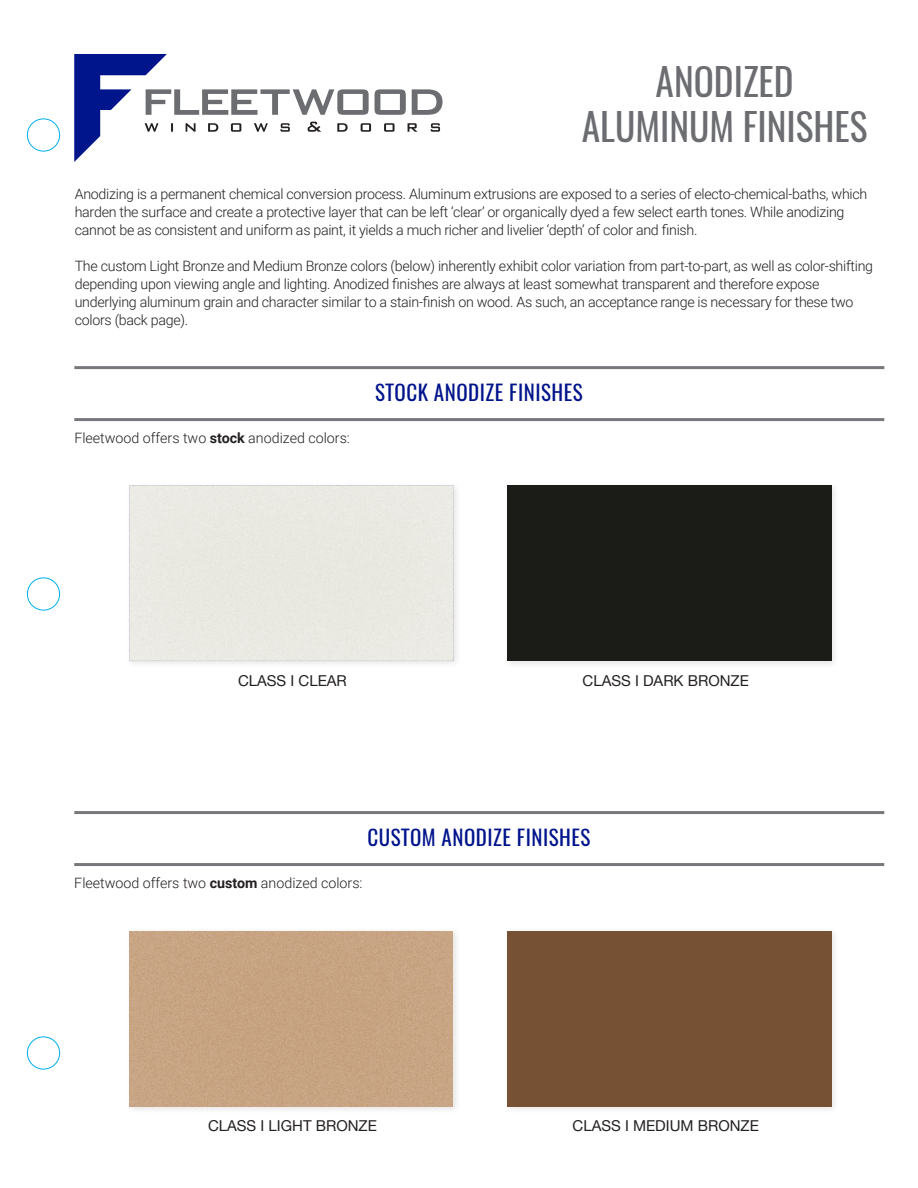
<style>
.page{position:relative;width:918px;height:1188px;background:#fff}
.page>*{position:absolute;margin:0;border:0;box-sizing:border-box;transform-origin:0 0}
.t1{font:37.5px "Oswald";color:#6c6d70}
.t2{font:21px "Oswald";letter-spacing:.025em;color:#00148b}
.t3{font:15px "Helvetica Neue";color:#231f20}
.t4{font:300 14.25px/18px "Roboto";letter-spacing:-.02em;color:#231f20}
.t5{font:300 14.25px "Roboto";color:#231f20}
.s1{font-weight:700}
</style>
<div class="page">
<svg style="left:74px;top:54px;width:369px;height:108px"></svg>
<hr style="left:74px;top:366px;width:810px;height:3px;background:#76787b">
<hr style="left:74px;top:418px;width:810px;height:3px;background:#76787b">
<hr style="left:74px;top:811px;width:810px;height:3px;background:#76787b">
<hr style="left:74px;top:863px;width:810px;height:3px;background:#76787b">
<div style="left:27px;top:578px;width:33px;height:32px;border:1px solid #00aeef;border-radius:50%"></div>
<div style="left:27px;top:1036px;width:33px;height:34px;border:1px solid #00aeef;border-radius:50%"></div>
<div style="left:27px;top:118px;width:33px;height:34px;border:1px solid #00aeef;border-radius:50%"></div>
<div style="left:128px;top:485px;width:328px;height:178px;background:#e9e9e2"></div>
<div style="left:503px;top:481px;width:337px;height:188px;background:#231f20;opacity:.11"></div>
<div style="left:507px;top:485px;width:324px;height:176px;background:#1b1b17"></div>
<div style="left:125px;top:927px;width:337px;height:188px;background:#fbfbfb"></div>
<div style="left:128px;top:931px;width:327px;height:178px;background:#c7a482"></div>
<div style="left:503px;top:927px;width:337px;height:188px;background:#231f20;opacity:.11"></div>
<div style="left:507px;top:931px;width:324px;height:175px;background:#765134"></div>
<p class="t1" style="left:656px;top:49px;width:139px">ANODIZED</p>
<p class="t1" style="left:582px;top:94px;width:287px">ALUMINUM FINISHES</p>
<p class="t4" style="left:75px;top:184px;width:794px">Anodizing is a permanent chemical conversion process. Aluminum extrusions are exposed to a series of electo-chemical-baths, which harden the surface and create a protective layer that can be left ‘clear’ or organically dyed a few select earth tones. While anodizing cannot be as consistent and uniform as paint, it yields a much richer and livelier ‘depth’ of color and finish.</p>
<p class="t4" style="left:75px;top:256px;width:800px">The custom Light Bronze and Medium Bronze colors (below) inherently exhibit color variation from part-to-part, as well as color-shifting depending upon viewing angle and lighting. Anodized finishes are always at least somewhat transparent and therefore expose underlying aluminum grain and character similar to a stain-finish on wood. As such, an acceptance range is necessary for these two colors (back page).</p>
<p class="t5" style="left:74px;top:428px;width:277px">Fleetwood offers two <span class="s1">stock</span> anodized colors:</p>
<p class="t2" style="left:375px;top:374px;width:209px">STOCK ANODIZE FINISHES</p>
<p class="t3" style="left:238px;top:670px;width:110px">CLASS I CLEAR</p>
<p class="t3" style="left:583px;top:670px;width:168px">CLASS I DARK BRONZE</p>
<p class="t2" style="left:367px;top:819px;width:225px">CUSTOM ANODIZE FINISHES</p>
<p class="t5" style="left:74px;top:873px;width:290px">Fleetwood offers two <span class="s1">custom</span> anodized colors:</p>
<p class="t3" style="left:208px;top:1115px;width:170px">CLASS I LIGHT BRONZE</p>
<p class="t3" style="left:573px;top:1115px;width:188px">CLASS I MEDIUM BRONZE</p>
</div>
